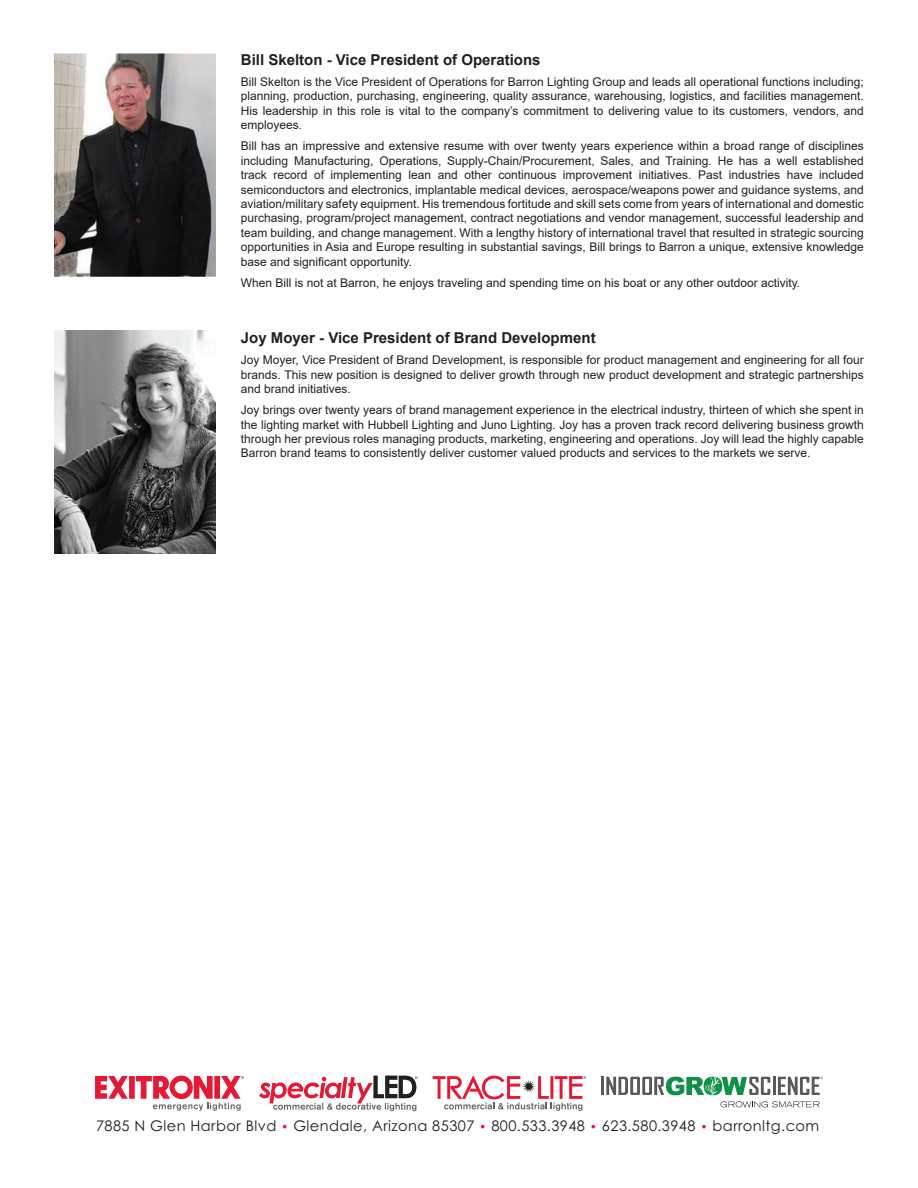
<style>
.page{position:relative;width:918px;height:1188px;background:#fff}
.page>*{position:absolute;margin:0;border:0;box-sizing:border-box;transform-origin:0 0}
.t1{font:700 15px "Arial";color:#231f20}
.t2{font:14.7px "Century Gothic";letter-spacing:.03em;color:#231f20}
.t3{font:12px/14.4px "Arial";color:#231f20;text-align:justify}
.s1{font-size:12px;color:#e51836}
</style>
<div class="page">
<svg style="left:95px;top:1076px;width:149px;height:35px"></svg>
<svg style="left:259px;top:1076px;width:159px;height:35px"></svg>
<svg style="left:433px;top:1076px;width:153px;height:35px"></svg>
<svg style="left:721px;top:1101px;width:99px;height:6px"></svg>
<hr style="left:601px;top:1077px;width:3px;height:18px;background:#58595b">
<hr style="left:773px;top:1077px;width:3px;height:18px;background:#58595b">
<svg style="left:606px;top:1077px;width:164px;height:18px"></svg>
<svg style="left:778px;top:1077px;width:45px;height:18px"></svg>
<img style="left:54px;top:54px;width:162px;height:223px">
<img style="left:54px;top:330px;width:162px;height:223px">
<p class="t1" style="left:241px;top:49px;width:301px">Bill Skelton - Vice President of Operations</p>
<p class="t3" style="left:241px;top:75px;width:625px">Bill Skelton is the Vice President of Operations for Barron Lighting Group and leads all operational functions including; planning, production, purchasing, engineering, quality assurance, warehousing, logistics, and facilities management.<br>His leadership in this role is vital to the company’s commitment to delivering value to its customers, vendors, and employees.</p>
<p class="t3" style="left:241px;top:139px;width:625px">Bill has an impressive and extensive resume with over twenty years experience within a broad range of disciplines including Manufacturing, Operations, Supply-Chain/Procurement, Sales, and Training. He has a well established track record of implementing lean and other continuous improvement initiatives. Past industries have included semiconductors and electronics, implantable medical devices, aerospace/weapons power and guidance systems, and aviation/military safety equipment. His tremendous fortitude and skill sets come from years of international and domestic purchasing, program/project management, contract negotiations and vendor management, successful leadership and team building, and change management. With a lengthy history of international travel that resulted in strategic sourcing opportunities in Asia and Europe resulting in substantial savings, Bill brings to Barron a unique, extensive knowledge base and significant opportunity.</p>
<p class="t3" style="left:241px;top:275px;width:561px">When Bill is not at Barron, he enjoys traveling and spending time on his boat or any other outdoor activity.</p>
<p class="t1" style="left:241px;top:327px;width:356px">Joy Moyer - Vice President of Brand Development</p>
<p class="t3" style="left:241px;top:353px;width:625px">Joy Moyer, Vice President of Brand Development, is responsible for product management and engineering for all four brands. This new position is designed to deliver growth through new product development and strategic partnerships and brand initiatives.</p>
<p class="t3" style="left:241px;top:403px;width:625px">Joy brings over twenty years of brand management experience in the electrical industry, thirteen of which she spent in the lighting market with Hubbell Lighting and Juno Lighting. Joy has a proven track record delivering business growth through her previous roles managing products, marketing, engineering and operations. Joy will lead the highly capable Barron brand teams to consistently deliver customer valued products and services to the markets we serve.</p>
<p class="t2" style="left:96px;top:1115px;width:725px">7885 N Glen Harbor Blvd <span class="s1">•</span> Glendale, Arizona 85307 <span class="s1">•</span> 800.533.3948 <span class="s1">•</span> 623.580.3948 <span class="s1">•</span> barronltg.com</p>
</div>
